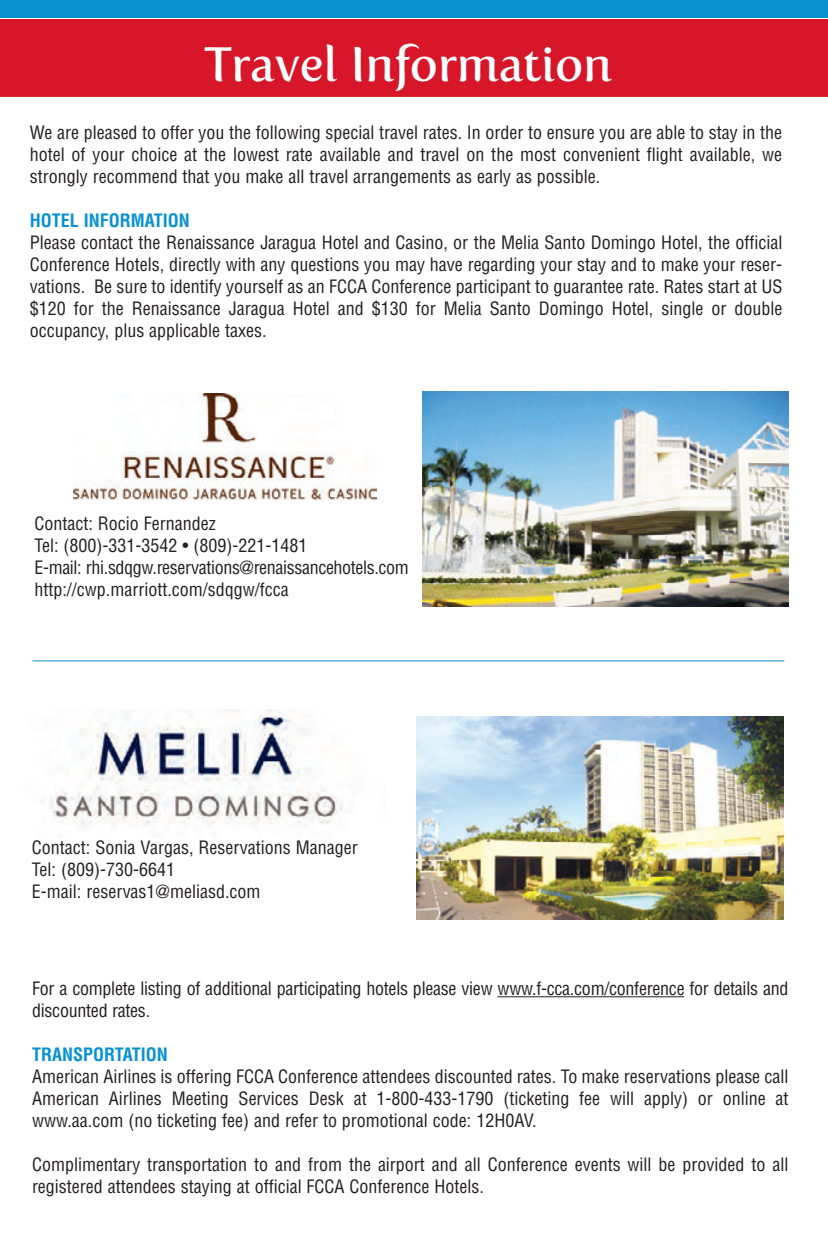
<style>
.page{position:relative;width:828px;height:1260px;background:#fff}
.page>*{position:absolute;margin:0;border:0;box-sizing:border-box;transform-origin:0 0}
.t1{font:48px "Fertigo";color:#fff}
.t2{font:condensed 18px/22px "Helvetica";color:#231f20}
.t3{font:700 condensed 18px "Helvetica";color:#0891d0}
</style>
<div class="page">
<div style="left:0;top:0;width:828px;height:81px;background:#0891d0"></div>
<div style="left:0;top:18px;width:828px;height:79px;background:#d71729"></div>
<hr style="left:497px;top:996px;width:187px;height:1px;background:#231f20">
<img style="left:74px;top:393px;width:302px;height:108px">
<img style="left:422px;top:392px;width:366px;height:214px">
<img style="left:417px;top:716px;width:367px;height:204px">
<img style="left:42px;top:710px;width:301px;height:117px">
<hr style="left:32px;top:660px;width:752px;height:1px;background:#0891d0">
<h1 class="t1" style="left:204px;top:36px;width:409px">Travel Information</h1>
<p class="t2" style="left:30px;top:121px;width:754px;text-align:justify">We are pleased to offer you the following special travel rates. In order to ensure you are able to stay in the hotel of your choice at the lowest rate available and travel on the most convenient flight available, we strongly recommend that you make all travel arrangements as early as possible.</p>
<p class="t3" style="left:30px;top:210px;width:161px">HOTEL INFORMATION</p>
<p class="t2" style="left:30px;top:231px;width:754px;text-align:justify">Please contact the Renaissance Jaragua Hotel and Casino, or the Melia Santo Domingo Hotel, the official Conference Hotels, directly with any questions you may have regarding your stay and to make your reser&shy;vations. Be sure to identify yourself as an FCCA Conference participant to guarantee rate. Rates start at US $120 for the Renaissance Jaragua Hotel and $130 for Melia Santo Domingo Hotel, single or double occupancy, plus applicable taxes.</p>
<p class="t2" style="left:34px;top:512px;width:376px">Contact: Rocio Fernandez<br>Tel: (800)-331-3542 • (809)-221-1481<br>E-mail: rhi.sdqgw.reservations@renaissancehotels.com http://cwp.marriott.com/sdqgw/fcca</p>
<p class="t2" style="left:32px;top:836px;width:327px">Contact: Sonia Vargas, Reservations Manager<br>Tel: (809)-730-6641<br>E-mail: reservas1@meliasd.com</p>
<p class="t2" style="left:32px;top:978px;width:758px">For a complete listing of additional participating hotels please view www.f-cca.com/conference for details and discounted rates.</p>
<p class="t3" style="left:32px;top:1044px;width:137px">TRANSPORTATION</p>
<p class="t2" style="left:32px;top:1066px;width:758px;text-align:justify">American Airlines is offering FCCA Conference attendees discounted rates. To make reservations please call American Airlines Meeting Services Desk at 1-800-433-1790 (ticketing fee will apply) or online at www.aa.com (no ticketing fee) and refer to promotional code: 12H0AV.</p>
<p class="t2" style="left:32px;top:1154px;width:758px">Complimentary transportation to and from the airport and all Conference events will be provided to all registered attendees staying at official FCCA Conference Hotels.</p>
</div>
